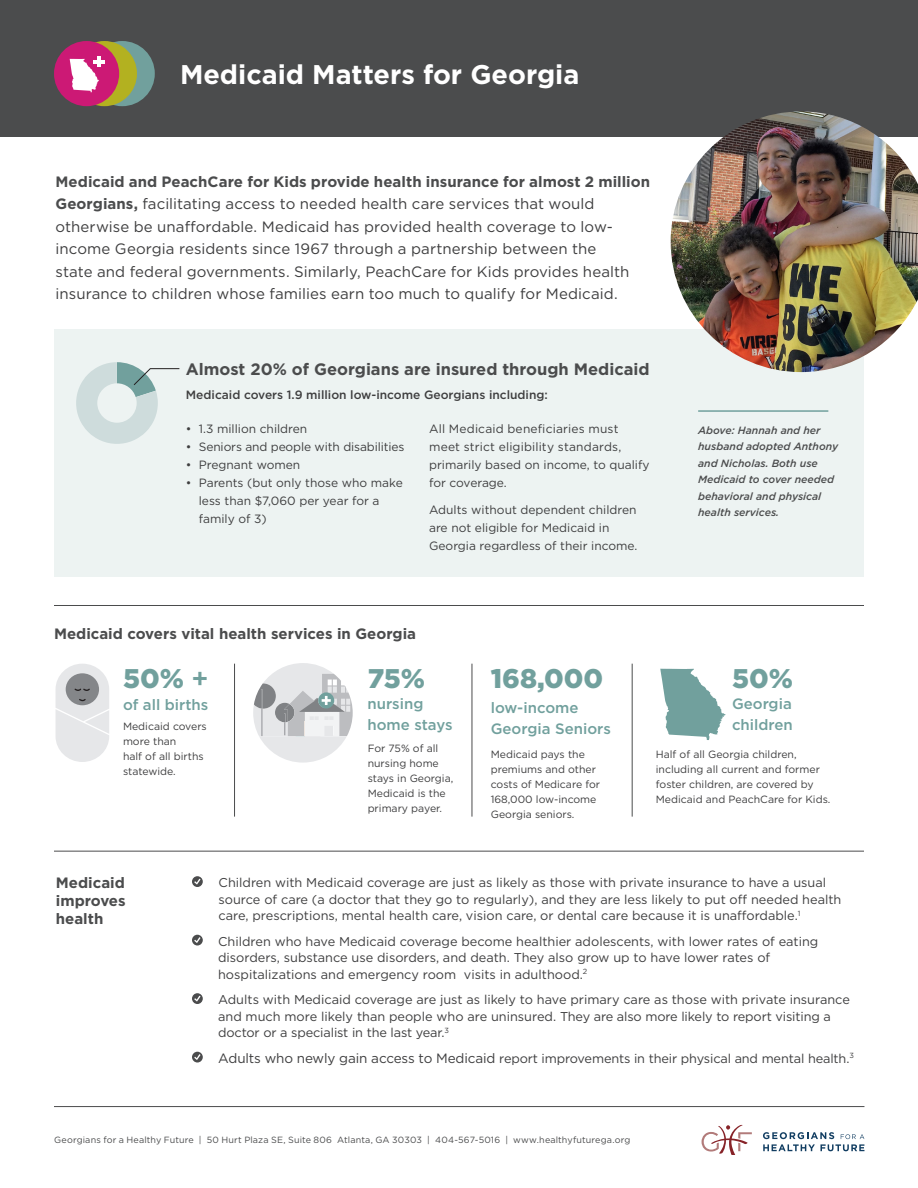
<style>
.page{position:relative;width:918px;height:1188px;background:#fff}
.page>*{position:absolute;margin:0;border:0;box-sizing:border-box;transform-origin:0 0}
.t1{font:700 27px "Gotham";color:#fff}
.body{font:900 27px "Gotham";color:#71a09d}
.body-2{font:700 16.5px "Gotham";color:#4b4c4d}
.body-3{font:15px/22.5px "Gotham";letter-spacing:.005em;color:#3e3e3f}
.body-4{font:500 15px/21px "Gotham";color:#71a09d}
.body-5{font:700 15px/18px "Gotham";color:#4b4c4d;text-align:justify}
.body-6{font:12.75px/16.5px "Gotham";color:#3e3e3f}
.body-7{font:12px/18px "Gotham";color:#3e3e3f}
.body-8{font:500 12px "Gotham";color:#3e3e3f}
.body-9{font:10.5px/15px "Gotham";color:#3e3e3f}
.body-10{font:italic 500 10.5px/16.5px "Gotham";color:#4b4c4d}
.t2{font:9px "Gotham";letter-spacing:.015em;color:#4b4c4d}
.s1{font-weight:700;color:#4b4c4d}
.s2{font-weight:500}
.s3{font-size:13.5px}
</style>
<div class="page">
<div style="left:0;top:0;width:918px;height:137px;background:#4b4c4d"></div>
<hr style="left:54px;top:851px;width:810px;height:1px;background:#4b4c4d">
<hr style="left:54px;top:605px;width:810px;height:1px;background:#4b4c4d">
<hr style="left:234px;top:664px;width:1px;height:153px;background:#4b4c4d">
<hr style="left:472px;top:664px;width:1px;height:153px;background:#4b4c4d">
<hr style="left:632px;top:664px;width:1px;height:153px;background:#4b4c4d">
<hr style="left:54px;top:1106px;width:810px;height:1px;background:#4b4c4d">
<svg style="left:192px;top:876px;width:11px;height:11px"></svg>
<svg style="left:192px;top:935px;width:11px;height:11px"></svg>
<svg style="left:192px;top:993px;width:11px;height:11px"></svg>
<svg style="left:192px;top:1052px;width:11px;height:11px"></svg>
<div style="left:90px;top:41px;width:65px;height:65px;background:#71a09d;border-radius:50%"></div>
<div style="left:72px;top:41px;width:65px;height:65px;background:#b3b120;border-radius:50%"></div>
<div style="left:54px;top:41px;width:65px;height:65px;background:#cc1975;border-radius:50%"></div>
<svg style="left:70px;top:59px;width:29px;height:33px"></svg>
<hr style="left:93px;top:60px;width:11px;height:4px;background:#fff">
<hr style="left:97px;top:56px;width:4px;height:11px;background:#fff">
<svg style="left:763px;top:1132px;width:101px;height:19px"></svg>
<svg style="left:702px;top:1125px;width:50px;height:30px"></svg>
<div style="left:54px;top:329px;width:810px;height:248px;background:#edf3f2"></div>
<svg style="left:76px;top:362px;width:104px;height:82px"></svg>
<img style="left:671px;top:111px;width:247px;height:261px">
<svg style="left:56px;top:664px;width:53px;height:98px;background:#d8d9db"></svg>
<hr style="left:698px;top:410px;width:130px;height:2px;background:#71a09d">
<svg style="left:253px;top:663px;width:100px;height:100px"></svg>
<svg style="left:660px;top:669px;width:65px;height:71px"></svg>
<p class="t1" style="left:180px;top:56px;width:401px">Medicaid Matters for Georgia</p>
<p class="body-3" style="left:56px;top:170px;width:596px"><span class="s1">Medicaid and PeachCare for Kids provide health insurance for almost 2 million Georgians,</span> facilitating access to needed health care services that would otherwise be unaffordable. Medicaid has provided health coverage to low&shy;income Georgia residents since 1967 through a partnership between the<br>state and federal governments. Similarly, PeachCare for Kids provides health insurance to children whose families earn too much to qualify for Medicaid.</p>
<p class="body-2" style="left:186px;top:359px;width:465px">Almost 20% of Georgians are insured through Medicaid</p>
<p class="body-8" style="left:186px;top:387px;width:364px">Medicaid covers 1.9 million low-income Georgians including:</p>
<p class="body-7" style="left:186px;top:419px;width:123px">• 1.3 million children</p>
<p class="body-7" style="left:186px;top:437px;width:220px">• Seniors and people with disabilities</p>
<p class="body-7" style="left:186px;top:455px;width:116px">• Pregnant women</p>
<p class="body-7" style="left:199px;top:473px;width:206px;text-indent:-13px">• Parents (but only those who make less than $7,060 per year for a family of 3)</p>
<p class="body-7" style="left:429px;top:419px;width:222px">All Medicaid beneficiaries must meet strict eligibility standards, primarily based on income, to qualify for coverage.</p>
<p class="body-7" style="left:429px;top:500px;width:210px">Adults without dependent children are not eligible for Medicaid in<br>Georgia regardless of their income.</p>
<p class="body-10" style="left:698px;top:422px;width:142px">Above: Hannah and her husband adopted Anthony and Nicholas. Both use<br>Medicaid to cover needed behavioral and physical health services.</p>
<p class="body-5" style="left:54px;top:624px;width:364px">Medicaid covers vital health services in Georgia</p>
<p class="body" style="left:123px;top:660px;width:87px">50% <span class="s2">+</span></p>
<p class="body" style="left:732px;top:660px;width:62px">50%</p>
<p class="body-4" style="left:732px;top:693px;width:62px">Georgia children</p>
<p class="body" style="left:368px;top:660px;width:59px">75%</p>
<p class="body" style="left:491px;top:660px;width:114px">168,000</p>
<p class="body-4" style="left:123px;top:694px;width:87px">of all births</p>
<p class="body-4" style="left:367px;top:693px;width:87px">nursing home stays</p>
<p class="body-4" style="left:491px;top:697px;width:122px">low-income<br>Georgia Seniors</p>
<p class="body-9" style="left:123px;top:718px;width:85px">Medicaid covers more than<br>half of all births statewide.</p>
<p class="body-9" style="left:368px;top:741px;width:87px">For 75% of all nursing home stays in Georgia,<br>Medicaid is the primary payer.</p>
<p class="body-9" style="left:491px;top:747px;width:111px">Medicaid pays the premiums and other costs of Medicare for<br>168,000 low-income<br>Georgia seniors.</p>
<p class="body-9" style="left:656px;top:747px;width:176px">Half of all Georgia children, including all current and former foster children, are covered by<br>Medicaid and PeachCare for Kids.</p>
<p class="body-5" style="left:56px;top:874px;width:71px">Medicaid improves health</p>
<p class="body-6" style="left:219px;top:874px;width:624px">Children with Medicaid coverage are just as likely as those with private insurance to have a usual source of care (a doctor that they go to regularly), and they are less likely to put off needed health care, prescriptions, mental health care, vision care, or dental care because it is unaffordable.<sup>1</sup></p>
<p class="body-6" style="left:218px;top:932px;width:602px">Children who have Medicaid coverage become healthier adolescents, with lower rates of eating disorders, substance use disorders, and death. They also grow up to have lower rates of hospitalizations and emergency room visits in adulthood.<sup>2</sup></p>
<p class="body-6" style="left:218px;top:991px;width:633px">Adults with Medicaid coverage are just as likely to have primary care as those with private insurance and much more likely than people who are uninsured. They are also more likely to report visiting a doctor or a specialist in the last year.<sup>3</sup></p>
<p class="body-6" style="left:218px;top:1049px;width:637px"><span class="s3">Adults who newly gain access to Medicaid</span> report improvements in their physical and mental health.<sup>3</sup></p>
<p class="t2" style="left:54px;top:1134px;width:578px">Georgians for a Healthy Future | 50 Hurt Plaza SE, Suite 806 Atlanta, GA 30303 | 404-567-5016 | www.healthyfuturega.org</p>
</div>
